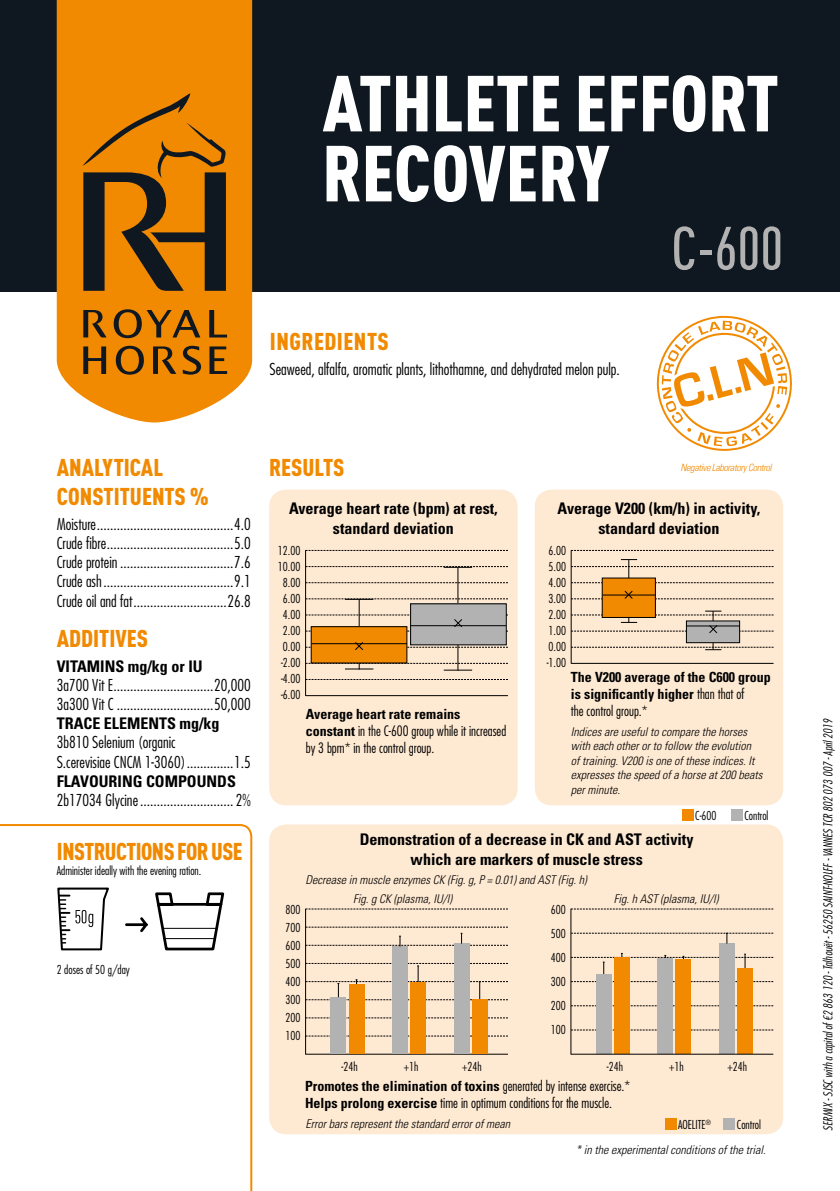
<style>
.page{position:relative;width:840px;height:1191px;background:#fff}
.page>*{position:absolute;margin:0;border:0;box-sizing:border-box;transform-origin:0 0}
.t1{font:900 condensed 78px/70px "DIN Pro";color:#fff}
.t2{font:500 condensed 60px "DIN Pro";color:#b3b2b2}
.t3{font:900 condensed 24px/28.8px "DIN Pro";color:#f18a00}
.t4{font:300 condensed 16px/19.2px "Futura Std";color:#000}
.t5{font:700 condensed 16px/19.2px "Univers LT Std";color:#000;text-align:center}
.t6{font:700 condensed 14px/16.8px "Univers LT Std";color:#000}
.t7{font:300 condensed 14px/16.8px "Futura Std";color:#000}
.t8{font:italic 300 condensed 12px/14.4px "Univers LT Std";color:#000}
.t9{font:300 condensed 12px/16px "Futura Std";color:#000;text-align:justify}
.t10{font:italic 300 condensed 12px "Futura Std";color:#000}
.t11{font:italic 300 condensed 10px "Univers LT Std";letter-spacing:-.04em;color:#f18a00}
.s1{font-family:"Univers LT Std";font-weight:700}
.s2{font-family:"Futura Std";font-weight:300}
</style>
<div class="page">
<div style="left:0;top:0;width:839px;height:291px;background:#0f1820"></div>
<svg style="left:57px;top:0;width:195px;height:422px;background:#f19212"></svg>
<div style="left:204px;top:172px;width:22px;height:119px;background:#1d1f1d"></div>
<svg style="left:83px;top:309px;width:144px;height:66px;background:#b16908"></svg>
<svg style="left:83px;top:93px;width:142px;height:198px"></svg>
<div style="left:269px;top:489px;width:248px;height:316px;background:#fee9d2;border-radius:17px"></div>
<div style="left:269px;top:824px;width:513px;height:310px;background:#fee9d2;border-radius:17px"></div>
<div style="left:534px;top:489px;width:248px;height:316px;background:#fee9d2;border-radius:17px"></div>
<svg style="left:0;top:824px;width:252px;height:367px"></svg>
<svg style="left:124px;top:890px;width:102px;height:61px"></svg>
<hr style="left:163px;top:928px;width:52px;height:1px;background:#000">
<hr style="left:163px;top:938px;width:52px;height:1px;background:#000">
<svg style="left:56px;top:886px;width:55px;height:65px"></svg>
<svg style="left:571px;top:550px;width:202px;height:1px"></svg>
<hr style="left:570px;top:663px;width:203px;height:1px;background:#000">
<svg style="left:571px;top:582px;width:202px;height:1px"></svg>
<svg style="left:571px;top:566px;width:202px;height:1px"></svg>
<svg style="left:306px;top:550px;width:201px;height:1px"></svg>
<svg style="left:306px;top:582px;width:201px;height:1px"></svg>
<svg style="left:306px;top:679px;width:201px;height:1px"></svg>
<hr style="left:305px;top:550px;width:1px;height:146px;background:#000">
<hr style="left:305px;top:908px;width:1px;height:146px;background:#000">
<hr style="left:570px;top:908px;width:1px;height:146px;background:#000">
<hr style="left:570px;top:550px;width:1px;height:113px;background:#000">
<div style="left:664px;top:1118px;width:12px;height:11px;background:#f18a00"></div>
<div style="left:682px;top:809px;width:11px;height:11px;background:#f18a00"></div>
<div style="left:730px;top:809px;width:12px;height:11px;background:#b3b2b2"></div>
<div style="left:722px;top:1118px;width:12px;height:11px;background:#b3b2b2"></div>
<hr style="left:305px;top:695px;width:202px;height:1px;background:#000">
<hr style="left:305px;top:1053px;width:202px;height:1px;background:#000">
<svg style="left:305px;top:1035px;width:202px;height:1px"></svg>
<svg style="left:570px;top:1029px;width:202px;height:1px"></svg>
<svg style="left:570px;top:981px;width:202px;height:1px"></svg>
<svg style="left:305px;top:926px;width:202px;height:1px"></svg>
<svg style="left:305px;top:1017px;width:202px;height:1px"></svg>
<svg style="left:570px;top:1005px;width:202px;height:1px"></svg>
<svg style="left:305px;top:908px;width:202px;height:1px"></svg>
<svg style="left:570px;top:908px;width:202px;height:1px"></svg>
<hr style="left:358px;top:599px;width:1px;height:70px;background:#000">
<svg style="left:305px;top:598px;width:202px;height:2px"></svg>
<div style="left:311px;top:626px;width:95px;height:37px;background:#f18a00"></div>
<svg style="left:305px;top:641px;width:202px;height:10px"></svg>
<hr style="left:457px;top:567px;width:1px;height:103px;background:#000">
<svg style="left:305px;top:566px;width:202px;height:2px"></svg>
<svg style="left:305px;top:663px;width:202px;height:7px"></svg>
<div style="left:410px;top:604px;width:96px;height:41px;background:#b3b2b2"></div>
<div style="left:410px;top:603px;width:96px;height:42px;border:1px solid #000"></div>
<svg style="left:305px;top:614px;width:202px;height:18px"></svg>
<hr style="left:628px;top:560px;width:1px;height:63px;background:#000">
<svg style="left:620px;top:559px;width:16px;height:1px"></svg>
<div style="left:602px;top:578px;width:53px;height:39px;background:#f18a00"></div>
<svg style="left:570px;top:589px;width:203px;height:11px"></svg>
<hr style="left:712px;top:611px;width:1px;height:38px;background:#000">
<svg style="left:570px;top:610px;width:203px;height:5px"></svg>
<div style="left:686px;top:621px;width:53px;height:21px;background:#b3b2b2"></div>
<div style="left:685px;top:620px;width:54px;height:23px;border:1px solid #000"></div>
<svg style="left:570px;top:622px;width:203px;height:12px"></svg>
<svg style="left:570px;top:647px;width:203px;height:3px"></svg>
<div style="left:331px;top:997px;width:15px;height:57px;background:#b3b2b2"></div>
<div style="left:349px;top:984px;width:15px;height:70px;background:#f18a00"></div>
<div style="left:596px;top:974px;width:15px;height:80px;background:#b3b2b2"></div>
<div style="left:614px;top:957px;width:15px;height:97px;background:#f18a00"></div>
<div style="left:392px;top:946px;width:15px;height:108px;background:#b3b2b2"></div>
<div style="left:410px;top:982px;width:15px;height:72px;background:#f18a00"></div>
<div style="left:657px;top:958px;width:15px;height:96px;background:#b3b2b2"></div>
<div style="left:675px;top:959px;width:15px;height:95px;background:#f18a00"></div>
<div style="left:454px;top:943px;width:15px;height:111px;background:#b3b2b2"></div>
<svg style="left:305px;top:933px;width:202px;height:13px"></svg>
<svg style="left:305px;top:963px;width:202px;height:37px"></svg>
<div style="left:472px;top:999px;width:15px;height:55px;background:#f18a00"></div>
<div style="left:719px;top:943px;width:15px;height:111px;background:#b3b2b2"></div>
<svg style="left:570px;top:933px;width:202px;height:10px"></svg>
<svg style="left:570px;top:953px;width:202px;height:22px"></svg>
<div style="left:737px;top:968px;width:15px;height:86px;background:#f18a00"></div>
<hr style="left:570px;top:1053px;width:202px;height:1px;background:#000">
<svg style="left:656px;top:316px;width:136px;height:135px"></svg>
<h1 class="t1" style="left:322px;top:61px;width:458px">ATHLETE EFFORT<br>RECOVERY</h1>
<h2 class="t2" style="left:671px;top:204px;width:113px">C-600</h2>
<h3 class="t3" style="left:270px;top:325px;width:44px">INGREDIENTS</h3>
<p class="t4" style="left:269px;top:360px;width:351px">Seaweed, alfalfa, aromatic plants, lithothamne, and dehydrated melon pulp.</p>
<h3 class="t3" style="left:57px;top:451px;width:154px">ANALYTICAL<br>CONSTITUENTS %</h3>
<p class="t4" style="left:57px;top:514px;width:196px;text-align:justify">Moisture.........................................4.0<br>Crude fibre......................................5.0<br>Crude protein..................................7.6<br>Crude ash.......................................9.1<br>Crude oil and fat............................26.8</p>
<h3 class="t3" style="left:57px;top:621px;width:93px">ADDITIVES</h3>
<p class="t5" style="left:57px;top:656px;width:147px">VITAMINS mg/kg or IU</p>
<p class="t4" style="left:57px;top:675px;width:195px">3a700 Vit E..............................20,000<br>3a300 Vit C .............................50,000</p>
<p class="t5" style="left:57px;top:714px;width:164px">TRACE ELEMENTS mg/kg</p>
<p class="t4" style="left:57px;top:733px;width:196px">3b810 Selenium (organic<br>S.cerevisiae CNCM 1-3060)..............1.5</p>
<p class="t5" style="left:57px;top:771px;width:10px">flavour</p>
<p class="t5" style="left:117px;top:771px;width:40px">ing com</p>
<p class="t5" style="left:178px;top:771px;width:20px">pounds</p>
<p class="t4" style="left:57px;top:790px;width:195px">2b17034 Glycine............................ 2%</p>
<h3 class="t3" style="left:57px;top:835px;width:11px">INSTRUCTIONS</h3>
<h3 class="t3" style="left:177px;top:835px;width:45px">FOR USE</h3>
<p class="t9" style="left:57px;top:862px;width:146px">Administer ideally with the evening ration.</p>
<p class="t9" style="left:57px;top:961px;width:75px">2 doses of 50 g/day</p>
<h3 class="t3" style="left:269px;top:451px;width:77px">RESULTS</h3>
<p class="t11" style="left:680px;top:461px;width:93px">Negative Laboratory Control</p>
<p class="t5" style="left:289px;top:499px;width:210px">Average heart rate (bpm) at rest, standard deviation</p>
<p class="t5" style="left:557px;top:499px;width:204px">Average V200 (km/h) in activity, standard deviation</p>
<p class="t9" style="left:278px;top:542px;width:24px;text-align:center">12.00<br>10.00<br>8.00<br>6.00<br>4.00<br>2.00<br>0.00 -2.00 -4.00 -6.00</p>
<p class="t6" style="left:306px;top:705px;width:156px">Average heart rate remains</p>
<p class="t7" style="left:306px;top:722px;width:202px"><span class="s1">constant</span> in the C-600 group while it increased by 3 bpm* in the control group.</p>
<p class="t9" style="left:546px;top:542px;width:21px">6.00<br>5.00<br>4.00<br>3.00<br>2.00<br>1.00<br>0.00 -1.00</p>
<p class="t6" style="left:570px;top:669px;width:201px">The V200 average of the C600 group is significantly higher <span class="s2">than that of</span></p>
<p class="t7" style="left:570px;top:702px;width:78px">the control group.*</p>
<p class="t8" style="left:570px;top:724px;width:193px">Indices are useful to compare the horses with each other or to follow the evolution of training. V200 is one of these indices. It expresses the speed of a horse at 200 beats per minute.</p>
<p class="t9" style="left:694px;top:807px;width:23px">C-600</p>
<p class="t9" style="left:744px;top:807px;width:26px">Control</p>
<p class="t5" style="left:359px;top:830px;width:335px">Demonstration of a decrease in CK and AST activity which are markers of muscle stress</p>
<p class="t8" style="left:353px;top:870px;width:235px;line-height:19px;text-indent:-48px">Decrease in muscle enzymes CK (Fig. g, P = 0.01) and AST (Fig. h)<br>Fig. g CK (plasma, IU/l)</p>
<p class="t8" style="left:613px;top:891px;width:106px">Fig. h AST (plasma, IU/l)</p>
<p class="t9" style="left:285px;top:900px;width:16px;line-height:18px">800<br>700<br>600<br>500<br>400<br>300<br>200<br>100</p>
<p class="t9" style="left:550px;top:897px;width:16px;line-height:24px">600<br>500<br>400<br>300<br>200<br>100</p>
<p class="t9" style="left:341px;top:1058px;width:18px">-24h</p>
<p class="t9" style="left:403px;top:1058px;width:16px">+1h</p>
<p class="t9" style="left:461px;top:1058px;width:21px">+24h</p>
<p class="t9" style="left:606px;top:1058px;width:18px">-24h</p>
<p class="t9" style="left:668px;top:1058px;width:16px">+1h</p>
<p class="t9" style="left:727px;top:1058px;width:21px">+24h</p>
<p class="t6" style="left:305px;top:1078px;width:326px">.Promotes the elimination of toxins <span class="s2">generated by intense exercise.*</span></p>
<p class="t7" style="left:305px;top:1094px;width:308px"><span class="s1">Helps prolong exercise</span> time in optimum conditions for the muscle.</p>
<p class="t8" style="left:305px;top:1116px;width:206px">Error bars represent the standard error of mean</p>
<p class="t9" style="left:677px;top:1116px;width:34px">AOElite <sup>®</sup></p>
<p class="t9" style="left:736px;top:1116px;width:26px">Control</p>
<p class="t8" style="left:575px;top:1143px;width:191px">* in the experimental conditions of the trial.</p>
<p class="t10" style="left:820px;top:1130px;width:414px;rotate:-90deg">SERMIX - SJSC with a capital of €2 863 120 - Talhouët - 56250 SAINT-NOLFF - VANNES TCR 802 073 007 - April 2019</p>
</div>
